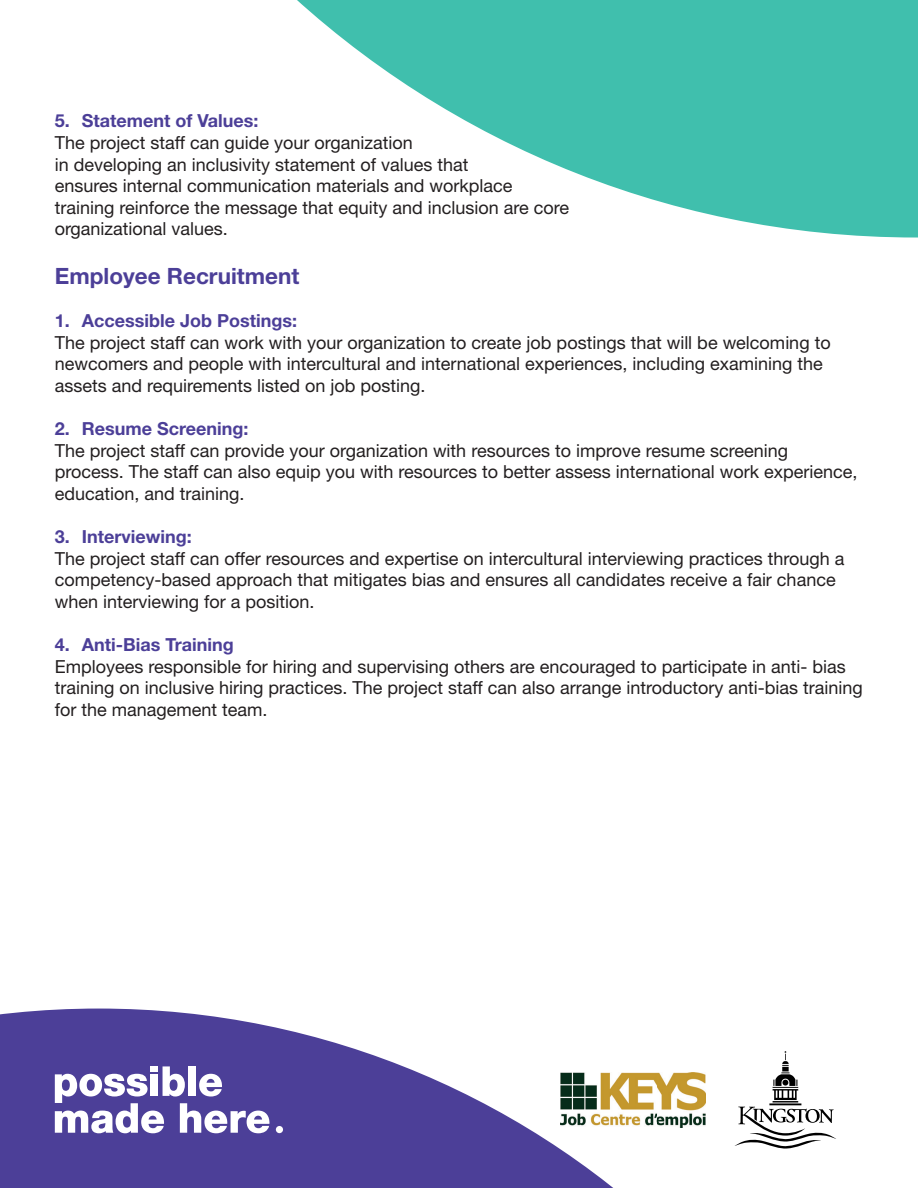
<style>
.page{position:relative;width:918px;height:1188px;background:#fff}
.page>*{position:absolute;margin:0;border:0;box-sizing:border-box;transform-origin:0 0}
.t1{font:700 22.5px "Helvetica Neue LT Pro";color:#4c3f98}
.t2{font:18px/21.6px "Helvetica Neue LT Pro";color:#231f20}
.t3{font:700 18px "Helvetica Neue LT Pro";color:#4c3f98}
</style>
<div class="page">
<svg style="left:297px;top:0;width:621px;height:238px;fill:#40bfad"></svg>
<svg style="left:0;top:1009px;width:802px;height:179px;fill:#4c3f98"></svg>
<div style="left:276px;top:1126px;width:7px;height:7px;background:#fff;border-radius:50%"></div>
<svg style="left:55px;top:1066px;width:215px;height:67px"></svg>
<svg style="left:735px;top:1107px;width:101px;height:42px"></svg>
<hr style="left:773px;top:1101px;width:25px;height:2px;background:#000">
<hr style="left:769px;top:1103px;width:32px;height:2px;background:#000">
<svg style="left:773px;top:1051px;width:25px;height:49px"></svg>
<img style="left:560px;top:1072px;width:146px;height:56px">
<p class="t3" style="left:55px;top:110px;width:205px">5. Statement of Values:</p>
<p class="t2" style="left:55px;top:131px;width:516px">The project staff can guide your organization<br>in developing an inclusivity statement of values that<br>ensures internal communication materials and workplace training reinforce the message that equity and inclusion are core organizational values.</p>
<p class="t1" style="left:55px;top:262px;width:246px">Employee Recruitment</p>
<p class="t3" style="left:55px;top:309px;width:244px">1. Accessible Job Postings:</p>
<p class="t2" style="left:55px;top:331px;width:777px">The project staff can work with your organization to create job postings that will be welcoming to newcomers and people with intercultural and international experiences, including examining the assets and requirements listed on job posting.</p>
<p class="t3" style="left:55px;top:417px;width:195px">2. Resume Screening:</p>
<p class="t2" style="left:55px;top:439px;width:804px">The project staff can provide your organization with resources to improve resume screening process. The staff can also equip you with resources to better assess international work experience, education, and training.</p>
<p class="t3" style="left:55px;top:525px;width:138px">3. Interviewing:</p>
<p class="t2" style="left:55px;top:547px;width:791px">The project staff can offer resources and expertise on intercultural interviewing practices through a competency-based approach that mitigates bias and ensures all candidates receive a fair chance when interviewing for a position.</p>
<p class="t3" style="left:55px;top:633px;width:180px">4. Anti-Bias Training</p>
<p class="t2" style="left:55px;top:655px;width:810px">Employees responsible for hiring and supervising others are encouraged to participate in anti- bias training on inclusive hiring practices. The project staff can also arrange introductory anti-bias training for the management team.</p>
</div>
